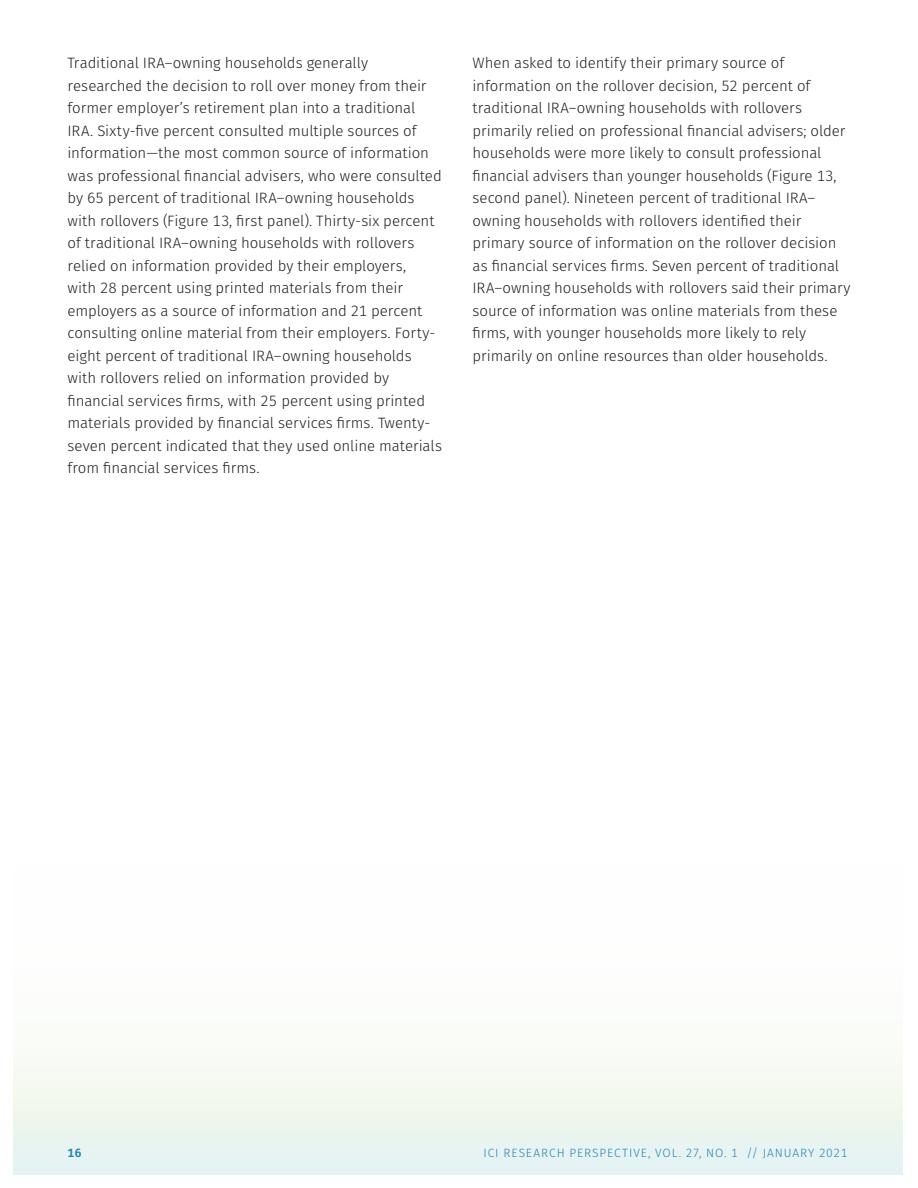
<style>
.page{position:relative;width:918px;height:1188px;background:#fff}
.page>*{position:absolute;margin:0;border:0;box-sizing:border-box;transform-origin:0 0}
.Text{font:300 15px/22.5px "Fira Sans";letter-spacing:-.005em;color:#231f20}
.t1{font:300 12px "Fira Sans";letter-spacing:.075em;color:#2287b1}
.t2{font:600 12px "Fira Sans";color:#2287b1}
</style>
<div class="page">
<div style="left:14px;top:745px;width:889px;height:430px;background:linear-gradient(to bottom,#fff,#eef6f0)"></div>
<p class="Text" style="left:68px;top:51px;width:376px">Traditional IRA–owning households generally researched the decision to roll over money from their former employer’s retirement plan into a traditional IRA. Sixty-five percent consulted multiple sources of information—the most common source of information was professional financial advisers, who were consulted by 65 percent of traditional IRA–owning households with rollovers (Figure 13, first panel). Thirty-six percent of traditional IRA–owning households with rollovers relied on information provided by their employers,<br>with 28 percent using printed materials from their employers as a source of information and 21 percent consulting online material from their employers. Forty&shy;eight percent of traditional IRA–owning households with rollovers relied on information provided by financial services firms, with 25 percent using printed materials provided by financial services firms. Twenty&shy;seven percent indicated that they used online materials from financial services firms.</p>
<p class="Text" style="left:472px;top:51px;width:380px">When asked to identify their primary source of information on the rollover decision, 52 percent of traditional IRA–owning households with rollovers primarily relied on professional financial advisers; older households were more likely to consult professional financial advisers than younger households (Figure 13, second panel). Nineteen percent of traditional IRA– owning households with rollovers identified their primary source of information on the rollover decision as financial services firms. Seven percent of traditional IRA–owning households with rollovers said their primary source of information was online materials from these firms, with younger households more likely to rely primarily on online resources than older households.</p>
<p class="t2" style="left:68px;top:1142px;width:16px">16</p>
<p class="t1" style="left:484px;top:1144px;width:365px">ICI RESEARCH PERSPECTIVE, VOL. 27, NO. 1 // JANUARY 2021</p>
</div>
